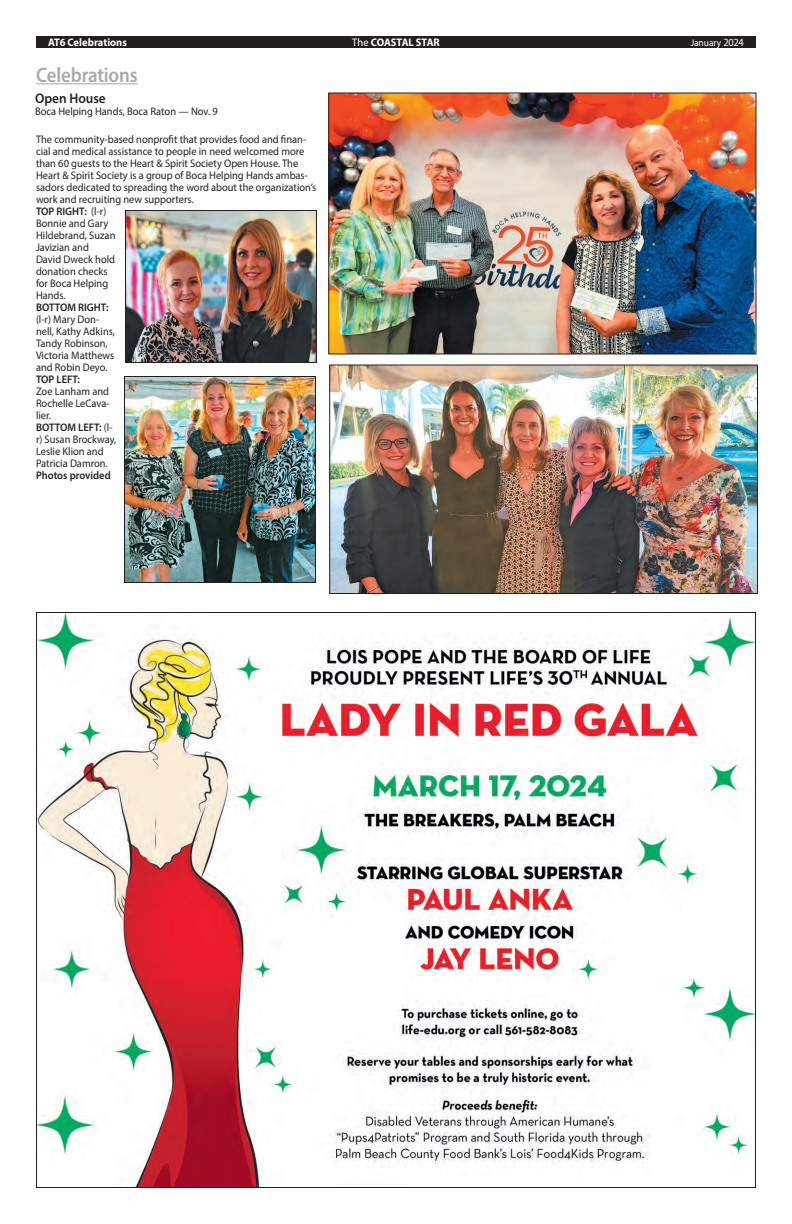
<style>
.page{position:relative;width:792px;height:1224px;background:#fff}
.page>*{position:absolute;margin:0;border:0;box-sizing:border-box;transform-origin:0 0}
.t1{font:600 21px "Myriad Pro";letter-spacing:-.01em;color:#a8a9ad;scale:.9 1}
.photo_caption{font:600 14px "Myriad Pro";color:#231f20;scale:.95 1}
.photo_caption-2{font:11px/12px "Myriad Pro";color:#231f20;scale:.95 1}
.t2{font:700 11px "Myriad Pro";color:#fff;scale:.95 1}
.photo_caption-3{font:600 11px "Myriad Pro";color:#231f20;scale:.95 1}
.t3{font:10px "Myriad Pro";letter-spacing:-.005em;color:#fff;scale:.95 1}
.s1{font-weight:400}
.s2{font-size:11px}
.s3{font-weight:600}
</style>
<div class="page">
<div style="left:36px;top:36px;width:720px;height:12px;background:#231f20"></div>
<img style="left:38px;top:614px;width:716px;height:572px">
<img style="left:331px;top:366px;width:425px;height:226px">
<div style="left:329px;top:364px;width:429px;height:230px;border:1px solid #231f20"></div>
<hr style="left:36px;top:83px;width:102px;height:1px;background:#a8a9ad">
<img style="left:330px;top:94px;width:424px;height:258px">
<div style="left:328px;top:92px;width:428px;height:262px;border:1px solid #231f20"></div>
<img style="left:126px;top:378px;width:188px;height:203px">
<div style="left:124px;top:376px;width:192px;height:207px;border:1px solid #231f20"></div>
<img style="left:127px;top:212px;width:188px;height:149px">
<div style="left:125px;top:210px;width:192px;height:153px;border:1px solid #231f20"></div>
<p class="t2" style="left:48px;top:35px;width:85px">AT6 Celebrations</p>
<p class="t2" style="left:352px;top:35px;width:93px"><span class="s1">The</span> COASTAL STAR</p>
<p class="t3" style="left:691px;top:36px;width:58px">January <span class="s2">2024</span></p>
<p class="t1" style="left:36px;top:61px;width:114px">Celebrations</p>
<p class="photo_caption" style="left:35px;top:90px;width:76px">Open House</p>
<p class="photo_caption-2" style="left:35px;top:105px;width:194px">Boca Helping Hands, Boca Raton — Nov. 9</p>
<p class="photo_caption-2" style="left:36px;top:133px;width:297px">The community-based nonprofit that provides food and finan&shy;cial and medical assistance to people in need welcomed more than 60 guests to the Heart &amp; Spirit Society Open House. The Heart &amp; Spirit Society is a group of Boca Helping Hands ambas&shy;sadors dedicated to spreading the word about the organization’s work and recruiting new supporters.</p>
<p class="photo_caption-2" style="left:36px;top:205px;width:85px"><span class="s3">TOP RIGHT:</span> (l-r)<br>Bonnie and Gary<br>Hildebrand, Suzan<br>Javizian and<br>David Dweck hold donation checks for Boca Helping<br>Hands.</p>
<p class="photo_caption-2" style="left:36px;top:301px;width:85px"><span class="s3">BOTTOM RIGHT: </span>(l-r) Mary Don&shy;nell, Kathy Adkins,<br>Tandy Robinson,<br>Victoria Matthews and Robin Deyo.</p>
<p class="photo_caption-3" style="left:36px;top:373px;width:48px">TOP LEFT:</p>
<p class="photo_caption-2" style="left:36px;top:385px;width:79px;text-align:justify">Zoe Lanham and Rochelle LeCava&shy;lier.</p>
<p class="photo_caption-2" style="left:36px;top:421px;width:86px"><span class="s3">BOTTOM LEFT:</span> (l&shy;r) Susan Brockway,<br>Leslie Klion and<br>Patricia Damron.</p>
<p class="photo_caption-3" style="left:36px;top:469px;width:80px">Photos provided</p>
</div>
